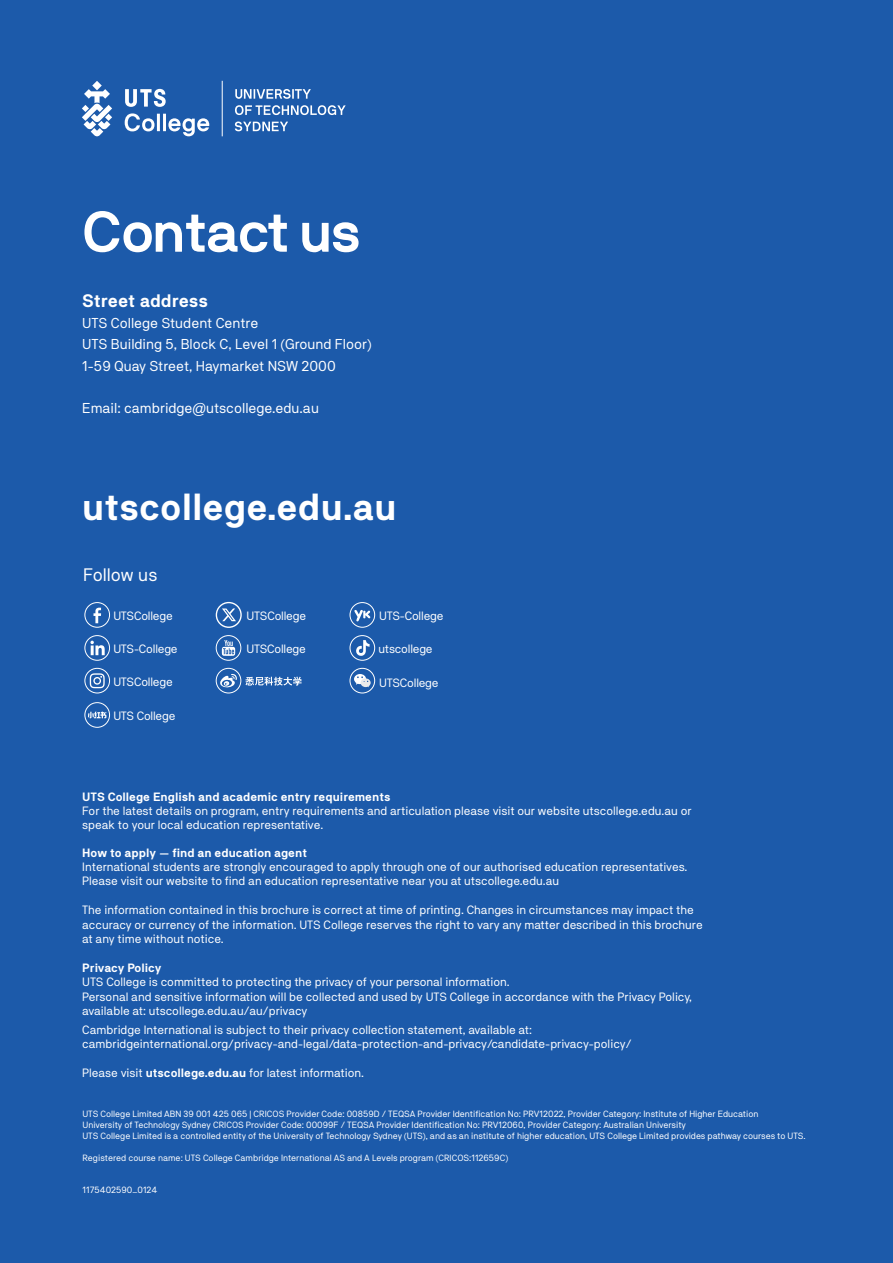
<style>
.page{position:relative;width:893px;height:1263px;background:#1c5aaa}
.page>*{position:absolute;margin:0;border:0;box-sizing:border-box;transform-origin:0 0}
.t1{font:700 57px "NB International Pro";letter-spacing:-.025em;color:#fff}
.t2{font:700 37.5px "NB Akademie Std";color:#fff}
.t3{font:700 18px "NB Akademie Std";letter-spacing:-.005em;color:#fff}
.t4{font:18px "NB Akademie Std";color:#fff}
.t5{font:14.25px/21.3px "NB Akademie Std";color:#fff}
.t6{font:12px/14.4px "NB Akademie Std";color:#fff}
.t7{font:700 12px "NB Akademie Std";color:#fff}
.t8{font:12px "NB Akademie Std";letter-spacing:-.02em;color:#fff}
.t9{font:9px/10.8px "NB Akademie Std";color:#fff}
.s1{font-weight:700}
</style>
<div class="page">
<svg style="left:125px;top:113px;width:29px;height:18px"></svg>
<hr style="left:157px;top:114px;width:3px;height:17px;background:#fff">
<hr style="left:163px;top:114px;width:3px;height:17px;background:#fff">
<svg style="left:168px;top:118px;width:41px;height:18px"></svg>
<svg style="left:235px;top:89px;width:76px;height:10px"></svg>
<svg style="left:235px;top:105px;width:111px;height:10px"></svg>
<svg style="left:235px;top:122px;width:53px;height:9px"></svg>
<hr style="left:222px;top:81px;width:1px;height:55px;background:#fff">
<svg style="left:125px;top:89px;width:41px;height:18px"></svg>
<svg style="left:82px;top:81px;width:30px;height:56px"></svg>
<svg style="left:93px;top:608px;width:8px;height:15px"></svg>
<div style="left:84px;top:602px;width:26px;height:26px;border:1px solid #fff;border-radius:50%"></div>
<div style="left:216px;top:602px;width:26px;height:26px;border:1px solid #fff;border-radius:50%"></div>
<svg style="left:220px;top:674px;width:17px;height:14px"></svg>
<svg style="left:245px;top:676px;width:57px;height:10px"></svg>
<div style="left:216px;top:668px;width:25px;height:25px;border:1px solid #fff;border-radius:50%"></div>
<svg style="left:90px;top:641px;width:15px;height:14px"></svg>
<div style="left:84px;top:635px;width:26px;height:26px;border:1px solid #fff;border-radius:50%"></div>
<svg style="left:222px;top:640px;width:13px;height:16px"></svg>
<div style="left:216px;top:635px;width:25px;height:26px;border:1px solid #fff;border-radius:50%"></div>
<svg style="left:354px;top:610px;width:17px;height:11px"></svg>
<div style="left:350px;top:602px;width:25px;height:26px;border:1px solid #fff;border-radius:50%"></div>
<svg style="left:90px;top:673px;width:15px;height:15px"></svg>
<div style="left:84px;top:668px;width:26px;height:25px;border:1px solid #fff;border-radius:50%"></div>
<svg style="left:354px;top:674px;width:17px;height:13px"></svg>
<div style="left:350px;top:668px;width:25px;height:25px;border:1px solid #fff;border-radius:50%"></div>
<div style="left:350px;top:635px;width:25px;height:26px;border:1px solid #fff;border-radius:50%"></div>
<svg style="left:356px;top:640px;width:14px;height:16px"></svg>
<svg style="left:222px;top:608px;width:14px;height:13px"></svg>
<div style="left:84px;top:702px;width:26px;height:26px;border:1px solid #fff;border-radius:50%"></div>
<svg style="left:88px;top:712px;width:19px;height:6px"></svg>
<h1 class="t1" style="left:82px;top:199px;width:281px">Contact us</h1>
<h3 class="t3" style="left:82px;top:290px;width:127px">Street address</h3>
<p class="t5" style="left:82px;top:312px;width:291px">UTS College Student Centre<br>UTS Building 5, Block C, Level 1 (Ground Floor)<br>1-59 Quay Street, Haymarket NSW 2000</p>
<p class="t5" style="left:82px;top:398px;width:238px">Email: cambridge@utscollege.edu.au</p>
<h2 class="t2" style="left:82px;top:486px;width:316px">utscollege.edu.au</h2>
<h3 class="t4" style="left:83px;top:564px;width:76px">Follow us</h3>
<p class="t8" style="left:113px;top:609px;width:61px">UTSCollege</p>
<p class="t8" style="left:247px;top:609px;width:61px">UTSCollege</p>
<p class="t8" style="left:113px;top:642px;width:66px">UTS-College</p>
<p class="t8" style="left:246px;top:642px;width:61px">UTSCollege</p>
<p class="t8" style="left:379px;top:609px;width:66px">UTS-College</p>
<p class="t6" style="left:378px;top:642px;width:56px">utscollege</p>
<p class="t8" style="left:113px;top:675px;width:61px">UTSCollege</p>
<p class="t8" style="left:379px;top:676px;width:61px">UTSCollege</p>
<p class="t8" style="left:113px;top:709px;width:64px">UTS College</p>
<p class="t7" style="left:82px;top:789px;width:310px">UTS College English and academic entry requirements</p>
<p class="t6" style="left:82px;top:803px;width:611px">For the latest details on program, entry requirements and articulation please visit our website utscollege.edu.au or speak to your local education representative.</p>
<p class="t7" style="left:82px;top:845px;width:226px">How to apply — find an education agent</p>
<p class="t6" style="left:82px;top:859px;width:607px">International students are strongly encouraged to apply through one of our authorised education representatives.<br>Please visit our website to find an education representative near you at utscollege.edu.au</p>
<p class="t6" style="left:82px;top:903px;width:622px">The information contained in this brochure is correct at time of printing. Changes in circumstances may impact the accuracy or currency of the information. UTS College reserves the right to vary any matter described in this brochure at any time without notice.</p>
<p class="t7" style="left:82px;top:961px;width:81px">Privacy Policy</p>
<p class="t6" style="left:82px;top:975px;width:611px">UTS College is committed to protecting the privacy of your personal information.<br>Personal and sensitive information will be collected and used by UTS College in accordance with the Privacy Policy, available at: utscollege.edu.au/au/privacy</p>
<p class="t6" style="left:82px;top:1022px;width:551px">Cambridge International is subject to their privacy collection statement, available at: cambridgeinternational.org/privacy-and-legal/data-protection-and-privacy/candidate-privacy-policy/</p>
<p class="t6" style="left:82px;top:1065px;width:283px">Please visit <span class="s1">utscollege.edu.au</span> for latest information.</p>
<p class="t9" style="left:82px;top:1109px;width:725px">UTS College Limited ABN 39 001 425 065 | CRICOS Provider Code: 00859D / TEQSA Provider Identification No: PRV12022, Provider Category: Institute of Higher Education<br>University of Technology Sydney CRICOS Provider Code: 00099F / TEQSA Provider Identification No: PRV12060, Provider Category: Australian University<br>UTS College Limited is a controlled entity of the University of Technology Sydney (UTS), and as an institute of higher education, UTS College Limited provides pathway courses to UTS.</p>
<p class="t9" style="left:82px;top:1152px;width:427px">Registered course name: UTS College Cambridge International AS and A Levels program (CRICOS:112659C)</p>
<p class="t9" style="left:82px;top:1184px;width:77px">1175402590_0124</p>
</div>
